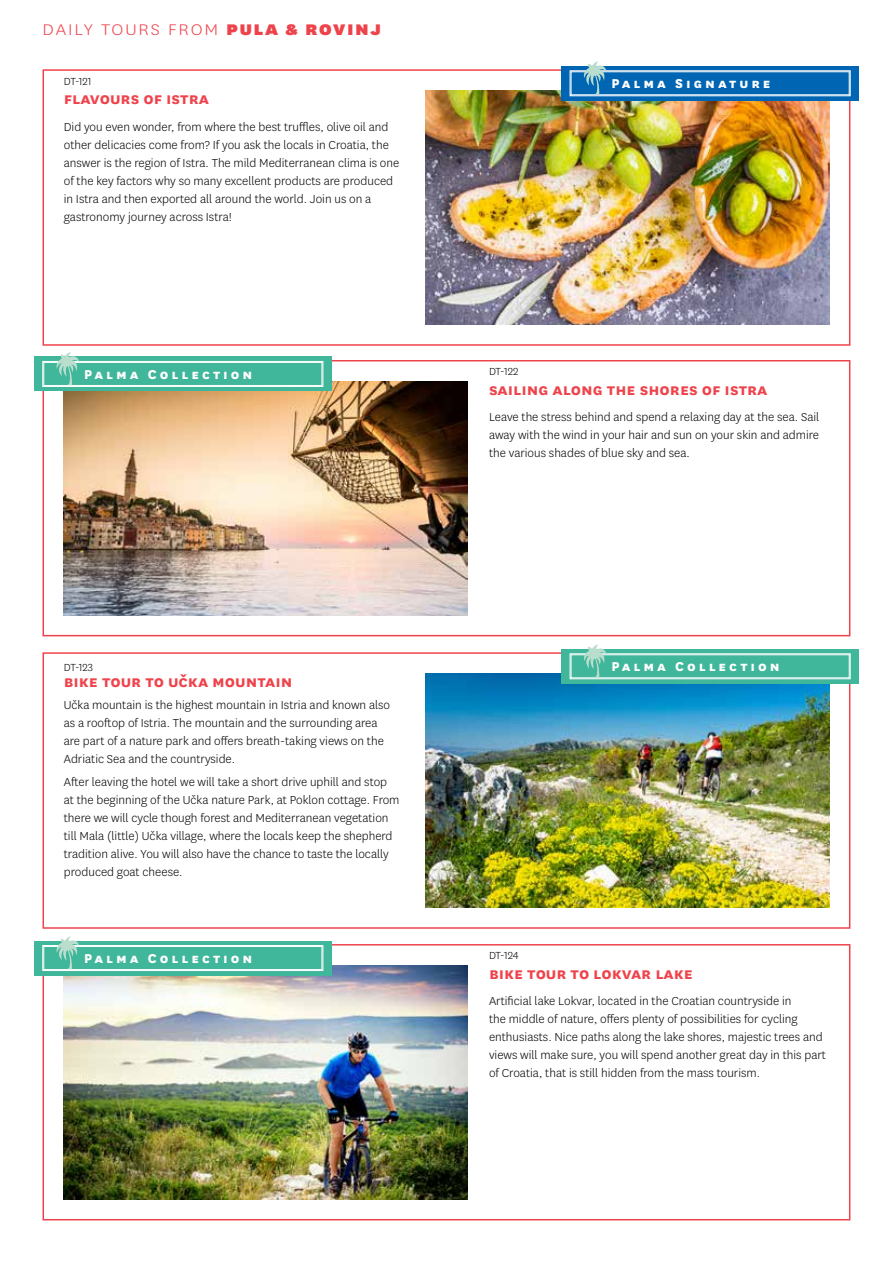
<style>
.page{position:relative;width:893px;height:1263px;background:#fff}
.page>*{position:absolute;margin:0;border:0;box-sizing:border-box;transform-origin:0 0}
.t1{font:700 18px "National";color:#ef434c}
.t2{font:300 18px "National";letter-spacing:.1em;color:#ef434c;scale:1.09 1}
.t3{font:800 15px "National";letter-spacing:.2em;color:#fff}
.t4{font:300 13.5px/18px "National";color:#000}
.t5{font:300 12px "National";color:#000}
.s1{font-weight:900}
</style>
<div class="page">
<div style="left:43px;top:652px;width:807px;height:277px;border:2px solid #ef434c"></div>
<img style="left:425px;top:674px;width:404px;height:233px">
<div style="left:43px;top:944px;width:807px;height:276px;border:2px solid #ef434c"></div>
<img style="left:64px;top:965px;width:404px;height:234px">
<div style="left:43px;top:360px;width:807px;height:276px;border:2px solid #ef434c"></div>
<img style="left:64px;top:381px;width:404px;height:234px">
<svg style="left:561px;top:649px;width:298px;height:34px;background:#4aba9f"></svg>
<svg style="left:570px;top:645px;width:281px;height:34px;background:#6cc6b1"></svg>
<div style="left:43px;top:69px;width:807px;height:277px;border:2px solid #ef434c"></div>
<img style="left:425px;top:91px;width:404px;height:233px">
<svg style="left:561px;top:66px;width:298px;height:34px;background:#0d6eb7"></svg>
<svg style="left:570px;top:62px;width:281px;height:34px;background:#3c8ac4"></svg>
<div style="left:34px;top:357px;width:298px;height:34px;background:#40b69a"></div>
<svg style="left:42px;top:352px;width:281px;height:35px"></svg>
<div style="left:34px;top:941px;width:298px;height:34px;background:#40b69a"></div>
<svg style="left:42px;top:936px;width:281px;height:35px"></svg>
<h1 class="t2" style="left:43px;top:18px;width:312px">DAILY TOURS FROM <span class="s1">PULA &amp; ROVINJ</span></h1>
<p class="t5" style="left:64px;top:74px;width:29px">DT-121</p>
<p class="t3" style="left:675px;top:73px;width:71px">Classic</p>
<p class="t3" style="left:611px;top:73px;width:161px">Palma Signature</p>
<h1 class="t1" style="left:64px;top:86px;width:147px">flavours of istra</h1>
<p class="t4" style="left:64px;top:117px;width:337px">Did you even wonder, from where the best truffles, olive oil and other delicacies come from? If you ask the locals in Croatia, the answer is the region of Istra. The mild Mediterranean clima is one of the key factors why so many excellent products are produced in Istra and then exported all around the world. Join us on a gastronomy journey across Istra!</p>
<p class="t3" style="left:148px;top:364px;width:97px">Signature</p>
<p class="t5" style="left:489px;top:364px;width:31px">DT-122</p>
<p class="t3" style="left:84px;top:364px;width:170px">Palma Collection</p>
<h1 class="t1" style="left:489px;top:376px;width:280px">sailing along the shores of istra</h1>
<p class="t4" style="left:489px;top:408px;width:332px;text-align:justify">Leave the stress behind and spend a relaxing day at the sea. Sail away with the wind in your hair and sun on your skin and admire the various shades of blue sky and sea.</p>
<p class="t5" style="left:64px;top:659px;width:31px">DT-123</p>
<p class="t3" style="left:611px;top:656px;width:170px">Palma Collection</p>
<p class="t3" style="left:687px;top:656px;width:59px">lassic</p>
<h1 class="t1" style="left:64px;top:669px;width:230px">bike tour to učka mountain</h1>
<p class="t4" style="left:64px;top:696px;width:328px">Učka mountain is the highest mountain in Istria and known also as a rooftop of Istria. The mountain and the surrounding area are part of a nature park and offers breath-taking views on the Adriatic Sea and the countryside.</p>
<p class="t4" style="left:64px;top:772px;width:337px">After leaving the hotel we will take a short drive uphill and stop at the beginning of the Učka nature Park, at Poklon cottage. From there we will cycle though forest and Mediterranean vegetation till Mala (little) Učka village, where the locals keep the shepherd tradition alive. You will also have the chance to taste the locally produced goat cheese.</p>
<p class="t3" style="left:84px;top:948px;width:170px">Palma Collection</p>
<p class="t5" style="left:489px;top:948px;width:31px">DT-124</p>
<h1 class="t1" style="left:489px;top:960px;width:205px">bike tour to lokvar lake</h1>
<p class="t4" style="left:489px;top:992px;width:338px">Artificial lake Lokvar, located in the Croatian countryside in<br>the middle of nature, offers plenty of possibilities for cycling enthusiasts. Nice paths along the lake shores, majestic trees and views will make sure, you will spend another great day in this part of Croatia, that is still hidden from the mass tourism.</p>
</div>
